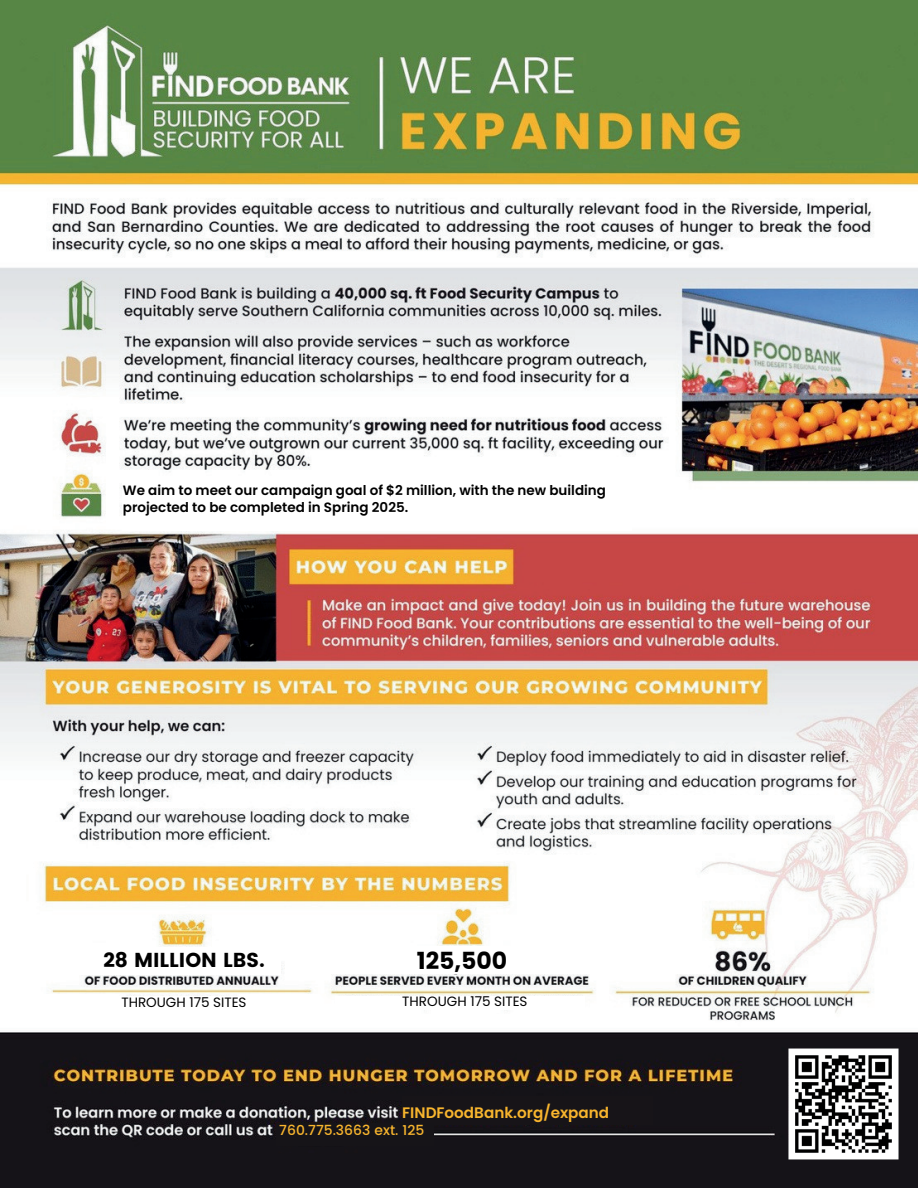
<style>
.page{position:relative;width:918px;height:1188px;background:#fff}
.page>*{position:absolute;margin:0;border:0;box-sizing:border-box;transform-origin:0 0}
.t1{font:700 23.55px "Poppins";color:#000}
.t2{font:20.25px "Poppins";color:#000}
.t3{font:600 15.15px "Poppins";color:#f8b52e}
.t4{font:500 13.95px "Poppins";color:#f8b52e}
.t5{font:600 13.5px/16.8px "Poppins";color:#000}
.t6{font:13.5px "Poppins";color:#000}
</style>
<div class="page">
<img style="left:0;top:0;width:918px;height:1188px">
<div style="left:77px;top:947px;width:203px;height:27px;background:#fff"></div>
<div style="left:95px;top:996px;width:178px;height:14px;background:#fff"></div>
<div style="left:123px;top:477px;width:509px;height:54px;background:#fff"></div>
<div style="left:336px;top:996px;width:249px;height:14px;background:#fff"></div>
<div style="left:360px;top:947px;width:204px;height:27px;background:#fff"></div>
<div style="left:402px;top:1097px;width:251px;height:28px;background:#171418"></div>
<img style="left:781px;top:1042px;width:125px;height:125px">
<div style="left:276px;top:1123px;width:158px;height:23px;background:#161418"></div>
<p class="t5" style="left:123px;top:482px;width:485px">We aim to meet our campaign goal of $2 million, with the new building projected to be completed in Spring 2025.</p>
<h2 class="t2" style="left:103px;top:948px;width:163px">28 MILLION LBS.</h2>
<h1 class="t1" style="left:417px;top:947px;width:92px">125,500</h1>
<p class="t6" style="left:121px;top:995px;width:127px">THROUGH 175 SITES</p>
<p class="t6" style="left:402px;top:994px;width:127px">THROUGH 175 SITES</p>
<p class="t3" style="left:402px;top:1104px;width:208px">FINDFoodBank.org/expand</p>
<p class="t4" style="left:279px;top:1120px;width:147px">760.775.3663 ext. 125</p>
</div>
